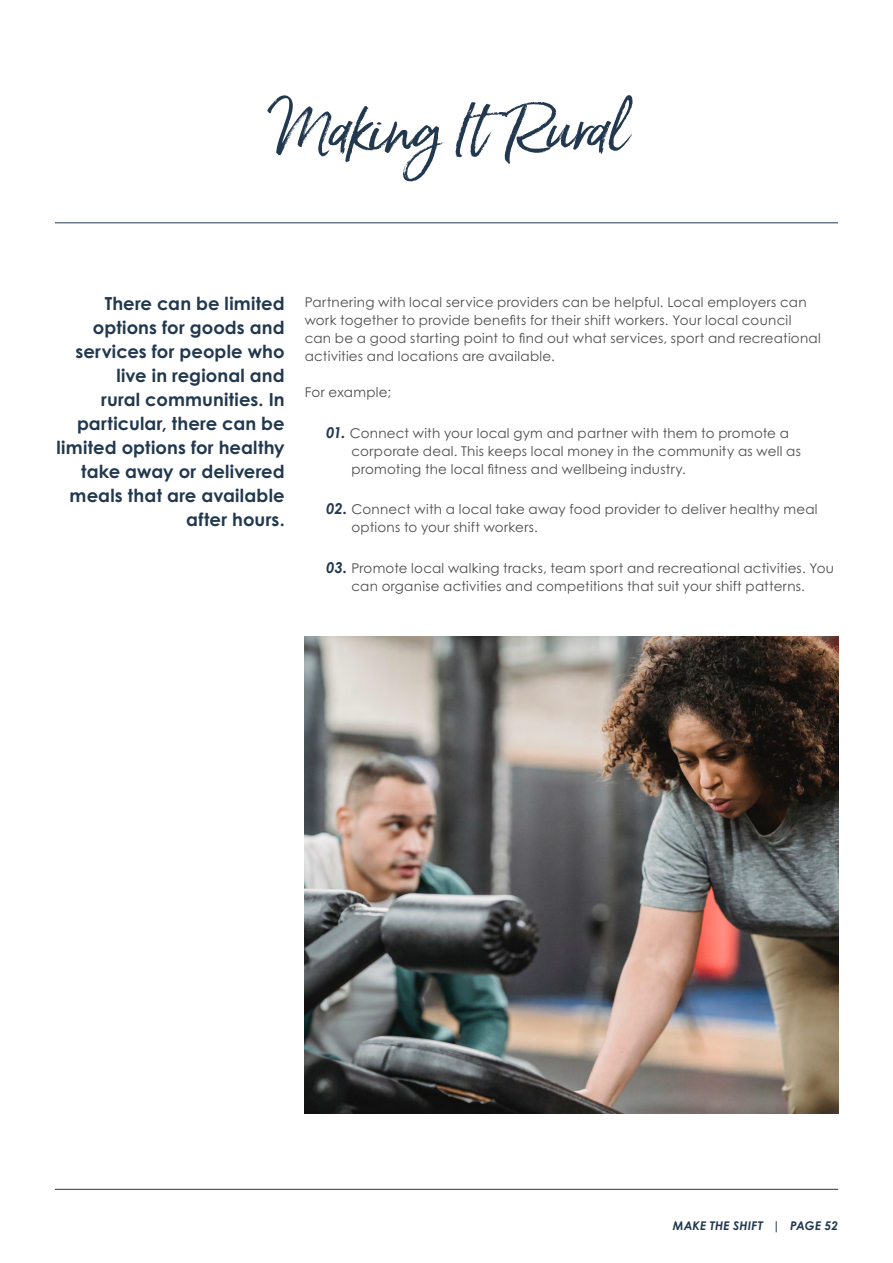
<style>
.page{position:relative;width:893px;height:1263px;background:#fff}
.page>*{position:absolute;margin:0;border:0;box-sizing:border-box;transform-origin:0 0}
.t1{font:60px "Born Ready Slanted";letter-spacing:-.01em;color:#21384f}
.t2{font:700 18px/24px "Century Gothic Pro";letter-spacing:.005em;color:#21384f;text-align:right}
.Numbers{font:13.5px/18px "Century Gothic Pro";letter-spacing:.015em;color:#4d4d4f}
.t3{font:italic 700 12px "Century Gothic Pro";letter-spacing:.015em;color:#21384f}
.s1{font-weight:700;font-style:italic;font-size:15px;color:#21384f}
</style>
<div class="page">
<hr style="left:55px;top:222px;width:783px;height:1px;background:#21384f">
<img style="left:305px;top:636px;width:533px;height:477px">
<hr style="left:55px;top:1189px;width:783px;height:1px;background:#21384f">
<p class="t1" style="left:266px;top:93px;width:362px">Making It Rural</p>
<p class="t2" style="left:57px;top:292px;width:230px">There can be limited options for goods and services for people who live in regional and<br>rural communities. In particular, there can be limited options for healthy take away or delivered meals that are available after hours.</p>
<p class="Numbers" style="left:305px;top:293px;width:517px">Partnering with local service providers can be helpful. Local employers can work together to provide benefits for their shift workers. Your local council can be a good starting point to find out what services, sport and recreational activities and locations are available.</p>
<p class="Numbers" style="left:305px;top:383px;width:88px">For example;</p>
<p class="Numbers" style="left:351px;top:424px;width:451px;text-indent:-26px"><span class="s1">01.</span> Connect with your local gym and partner with them to promote a corporate deal. This keeps local money in the community as well as promoting the local fitness and wellbeing industry.</p>
<p class="Numbers" style="left:351px;top:500px;width:468px;text-indent:-26px"><span class="s1">02.</span> Connect with a local take away food provider to deliver healthy meal options to your shift workers.</p>
<p class="Numbers" style="left:326px;top:559px;width:510px;text-align:center"><span class="s1">03.</span> Promote local walking tracks, team sport and recreational activities. You can organise activities and competitions that suit your shift patterns.</p>
<p class="t3" style="left:673px;top:1218px;width:167px">MAKE THE SHIFT | PAGE 52</p>
</div>
